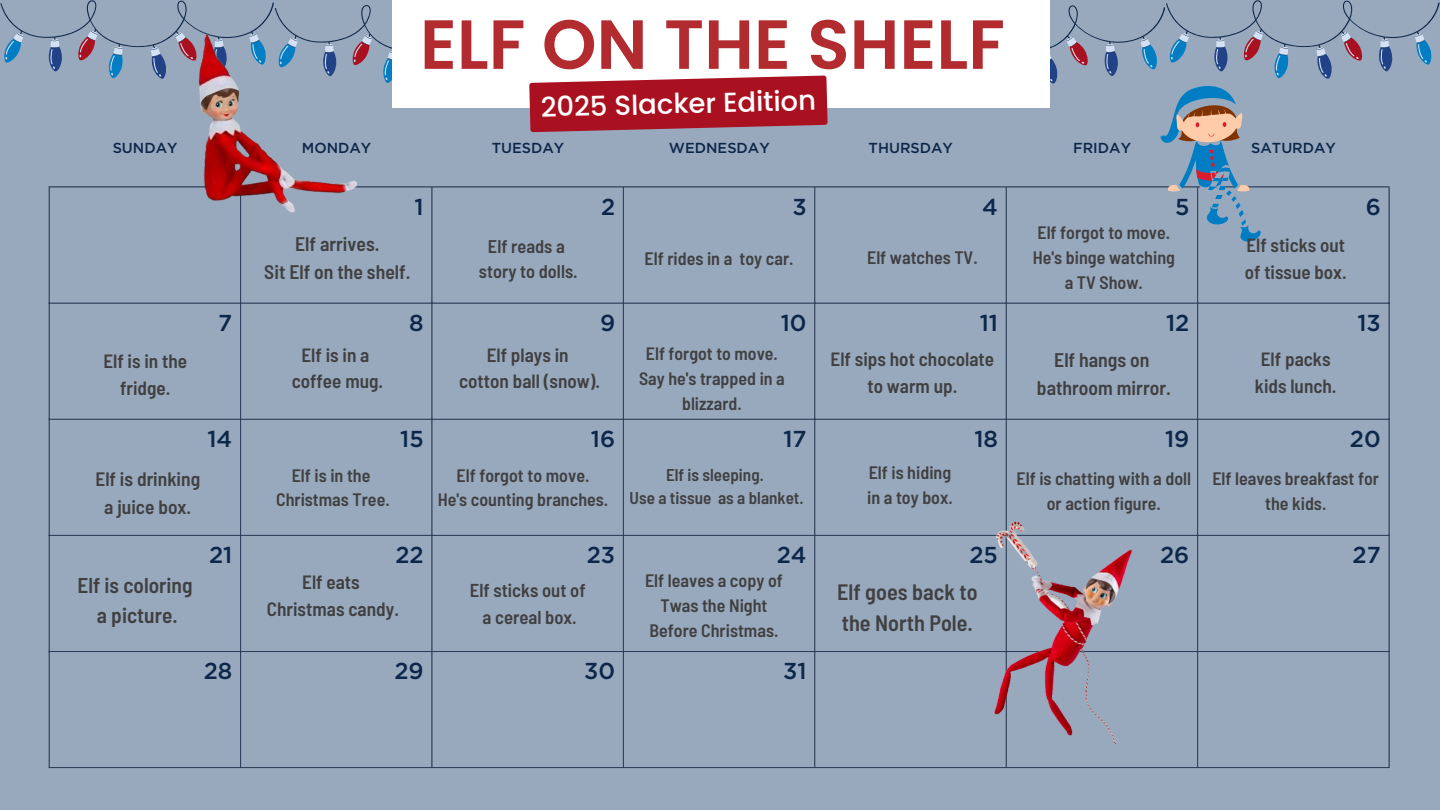
<style>
.page{position:relative;width:1440px;height:810px;background:#98a9be}
.page>*{position:absolute;margin:0;border:0;box-sizing:border-box;transform-origin:0 0}
.t1{font:600 69.4px "Poppins";color:#b22b2e}
.t2{font:500 27.4px "Poppins";color:#fff}
.t3{font:500 23px "Gotham";color:#0c2749}
.t4{font:600 semi-condensed 22.2px/31px "Barlow";color:#404041}
.t5{font:600 semi-condensed 21.4px/29.9px "Barlow";color:#404041;text-align:center}
.t6{font:600 semi-condensed 19.7px/27.5px "Barlow";color:#404041;text-align:center}
.t7{font:600 semi-condensed 19.6px/27.5px "Barlow";color:#404041;text-align:center}
.t8{font:600 semi-condensed 19.4px/27.1px "Barlow";color:#404041;text-align:center}
.t9{font:600 semi-condensed 19.2px/26.8px "Barlow";color:#404041;text-align:center}
.t10{font:600 semi-condensed 19px/26.6px "Barlow";color:#404041}
.t11{font:600 semi-condensed 18.6px/26.1px "Barlow";color:#404041;text-align:center}
.t12{font:600 semi-condensed 18.3px/25.5px "Barlow";color:#404041;text-align:center}
.t13{font:600 semi-condensed 18px/24.8px "Barlow";color:#404041;text-align:center}
.t14{font:600 semi-condensed 17.9px/24.9px "Barlow";color:#404041;text-align:center}
.t15{font:600 semi-condensed 17px "Barlow";color:#404041}
.t16{font:500 14.5px "Gotham";color:#0c2749}
</style>
<div class="page">
<hr style="left:49px;top:187px;width:1px;height:580px;background:#2e3f5b">
<hr style="left:240px;top:187px;width:1px;height:580px;background:#2e3f5b">
<hr style="left:431px;top:187px;width:2px;height:580px;background:#2e3f5b">
<hr style="left:623px;top:187px;width:1px;height:580px;background:#2e3f5b">
<hr style="left:814px;top:187px;width:1px;height:580px;background:#2e3f5b">
<hr style="left:1006px;top:187px;width:1px;height:580px;background:#2e3f5b">
<hr style="left:1197px;top:187px;width:1px;height:580px;background:#2e3f5b">
<hr style="left:1389px;top:187px;width:1px;height:580px;background:#2e3f5b">
<hr style="left:49px;top:186px;width:1341px;height:1px;background:#2e3f5b">
<hr style="left:49px;top:303px;width:1341px;height:1px;background:#2e3f5b">
<hr style="left:49px;top:419px;width:1341px;height:1px;background:#2e3f5b">
<hr style="left:49px;top:535px;width:1341px;height:1px;background:#2e3f5b">
<hr style="left:49px;top:651px;width:1341px;height:1px;background:#2e3f5b">
<hr style="left:49px;top:767px;width:1341px;height:1px;background:#2e3f5b">
<div style="left:392px;top:0;width:657px;height:107px;background:#fff"></div>
<svg style="left:0;top:0;width:828px;height:132px"></svg>
<svg style="left:892px;top:0;width:548px;height:247px"></svg>
<img style="left:137px;top:17px;width:251px;height:214px">
<img style="left:978px;top:517px;width:166px;height:226px">
<p class="t1" style="left:420px;top:-4px;width:587px">ELF ON THE SHELF</p>
<p class="t2" style="left:541px;top:87px;width:277px;rotate:-1deg">2025 Slacker Edition</p>
<p class="t16" style="left:113px;top:142px;width:66px">SUNDAY</p>
<p class="t16" style="left:302px;top:142px;width:71px">MONDAY</p>
<p class="t16" style="left:492px;top:142px;width:74px">TUESDAY</p>
<h1 class="t16" style="left:669px;top:142px;width:102px">WEDNESDAY</h1>
<p class="t16" style="left:869px;top:142px;width:86px">THURSDAY</p>
<p class="t16" style="left:1073px;top:142px;width:59px">FRIDAY</p>
<h2 class="t16" style="left:1251px;top:142px;width:86px">SATURDAY</h2>
<p class="t3" style="left:415px;top:196px;width:11px">1</p>
<p class="t3" style="left:601px;top:196px;width:16px">2</p>
<p class="t3" style="left:792px;top:196px;width:16px">3</p>
<p class="t3" style="left:982px;top:196px;width:17px">4</p>
<p class="t3" style="left:1175px;top:196px;width:16px">5</p>
<p class="t3" style="left:1366px;top:196px;width:17px">6</p>
<p class="t7" style="left:264px;top:230px;width:148px">Elf arrives.<br>Sit Elf on the shelf.</p>
<p class="t12" style="left:479px;top:233px;width:100px">Elf reads a story to dolls.</p>
<p class="t13" style="left:645px;top:246px;width:150px">Elf rides in a toy car.</p>
<p class="t13" style="left:867px;top:245px;width:112px">Elf watches TV.</p>
<p class="t13" style="left:1033px;top:220px;width:144px">Elf forgot to move.<br>He's binge watching a TV Show.</p>
<h4 class="t10" style="left:1245px;top:231px;width:103px">Elf sticks out of tissue box.</h4>
<p class="t3" style="left:218px;top:312px;width:16px">7</p>
<p class="t3" style="left:409px;top:312px;width:16px">8</p>
<p class="t3" style="left:600px;top:312px;width:17px">9</p>
<p class="t3" style="left:781px;top:312px;width:27px">10</p>
<p class="t3" style="left:980px;top:312px;width:20px">11</p>
<p class="t3" style="left:1166px;top:312px;width:25px">12</p>
<p class="t3" style="left:1357px;top:312px;width:25px">13</p>
<h4 class="t9" style="left:103px;top:347px;width:85px">Elf is in the fridge.</h4>
<h4 class="t9" style="left:292px;top:341px;width:93px">Elf is in a coffee mug.</h4>
<h4 class="t9" style="left:459px;top:341px;width:143px">Elf plays in<br>cotton ball (snow).</h4>
<h4 class="t14" style="left:639px;top:340px;width:147px">Elf forgot to move.<br>Say he's trapped in a blizzard.</h4>
<h4 class="t9" style="left:831px;top:345px;width:165px">Elf sips hot chocolate to warm up.</h4>
<h4 class="t6" style="left:1037px;top:346px;width:136px">Elf hangs on bathroom mirror.</h4>
<h4 class="t9" style="left:1255px;top:345px;width:83px">Elf packs kids lunch.</h4>
<p class="t3" style="left:208px;top:428px;width:26px">14</p>
<p class="t3" style="left:400px;top:428px;width:25px">15</p>
<p class="t3" style="left:591px;top:428px;width:26px">16</p>
<p class="t3" style="left:783px;top:428px;width:25px">17</p>
<p class="t3" style="left:974px;top:428px;width:25px">18</p>
<p class="t3" style="left:1165px;top:428px;width:26px">19</p>
<p class="t3" style="left:1350px;top:428px;width:32px">20</p>
<h3 class="t13" style="left:867px;top:460px;width:87px;text-align:left">Elf is hiding in a toy box.</h3>
<h4 class="t13" style="left:1017px;top:465px;width:176px">Elf is chatting with a doll or action figure.</h4>
<h4 class="t15" style="left:666px;top:464px;width:99px">Elf is sleeping.</h4>
<h4 class="t15" style="left:630px;top:487px;width:176px">Use a tissue as a blanket.</h4>
<h4 class="t8" style="left:95px;top:465px;width:106px">Elf is drinking a juice box.</h4>
<h4 class="t13" style="left:276px;top:462px;width:115px">Elf is in the<br>Christmas Tree.</h4>
<h4 class="t13" style="left:438px;top:462px;width:172px">Elf forgot to move.<br>He's counting branches.</h4>
<h4 class="t13" style="left:1212px;top:465px;width:168px">Elf leaves breakfast for the kids.</h4>
<p class="t5" style="left:78px;top:570px;width:117px">Elf is coloring a picture.</p>
<p class="t3" style="left:209px;top:545px;width:25px">21</p>
<p class="t3" style="left:396px;top:545px;width:30px">22</p>
<p class="t3" style="left:587px;top:545px;width:30px">23</p>
<p class="t3" style="left:777px;top:545px;width:31px">24</p>
<p class="t3" style="left:970px;top:545px;width:30px">25</p>
<p class="t3" style="left:1160px;top:545px;width:31px">26</p>
<p class="t3" style="left:1353px;top:545px;width:30px">27</p>
<h4 class="t9" style="left:267px;top:568px;width:134px">Elf eats<br>Christmas candy.</h4>
<h4 class="t11" style="left:470px;top:577px;width:117px">Elf sticks out of a cereal box.</h4>
<h4 class="t13" style="left:645px;top:568px;width:139px">Elf leaves a copy of<br>Twas the Night<br>Before Christmas.</h4>
<p class="t4" style="left:837px;top:576px;width:142px">Elf goes back to the North Pole.</p>
<p class="t3" style="left:204px;top:661px;width:30px">28</p>
<p class="t3" style="left:395px;top:661px;width:31px">29</p>
<p class="t3" style="left:584px;top:661px;width:32px">30</p>
<p class="t3" style="left:783px;top:661px;width:25px">31</p>
</div>
